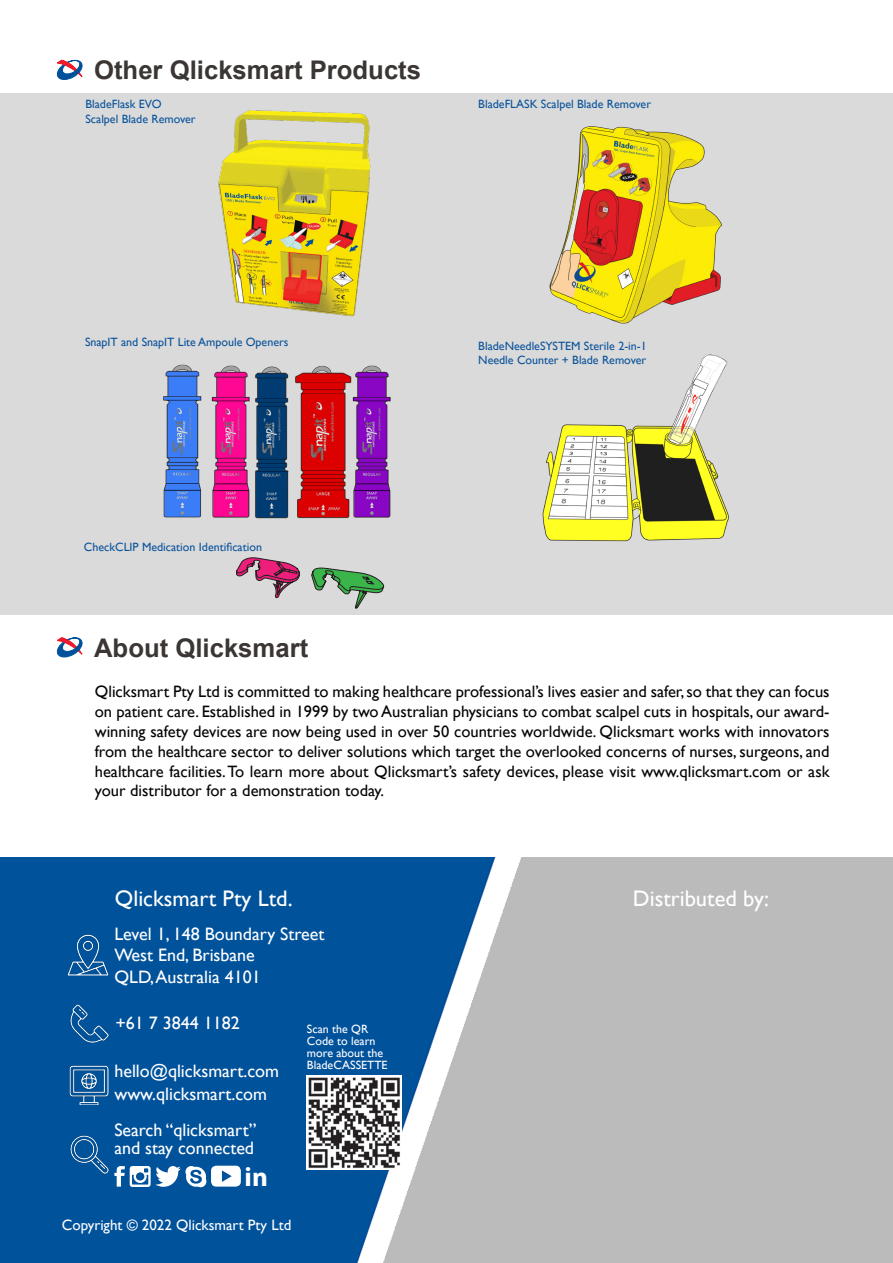
<style>
.page{position:relative;width:893px;height:1263px;background:#fff}
.page>*{position:absolute;margin:0;border:0;box-sizing:border-box;transform-origin:0 0}
.t1{font:700 27px "Myriad Pro";color:#fff}
.t2{font:700 25.65px "Arial";color:#3b3634}
.t3{font:22.5px "Gill Sans";color:#fff}
.t4{font:18px/21.6px "Gill Sans";color:#fff}
.t5{font:16.5px/19.8px "Gill Sans";color:#040503;text-align:justify}
.t6{font:15px "Gill Sans";color:#fff}
.t7{font:12px/14.4px "Gill Sans";color:#09539c}
.t8{font:12px/12px "Gill Sans";color:#fff}
</style>
<div class="page">
<img style="left:0;top:858px;width:893px;height:405px">
<img style="left:303px;top:361px;width:37px;height:162px">
<svg style="left:56px;top:59px;width:27px;height:21px"></svg>
<svg style="left:236px;top:557px;width:64px;height:43px;background:#c18aa2"></svg>
<svg style="left:311px;top:567px;width:73px;height:42px;background:#93b696"></svg>
<img style="left:66px;top:933px;width:44px;height:44px">
<img style="left:69px;top:1003px;width:41px;height:41px">
<img style="left:68px;top:1064px;width:42px;height:40px">
<img style="left:69px;top:1134px;width:41px;height:41px">
<svg style="left:114px;top:1166px;width:127px;height:21px"></svg>
<img style="left:340px;top:359px;width:61px;height:184px">
<img style="left:260px;top:360px;width:43px;height:167px">
<img style="left:150px;top:358px;width:62px;height:185px">
<img style="left:199px;top:359px;width:61px;height:184px">
<svg style="left:56px;top:637px;width:27px;height:21px"></svg>
<img style="left:214px;top:106px;width:164px;height:214px">
<img style="left:547px;top:116px;width:179px;height:213px">
<img style="left:538px;top:348px;width:194px;height:212px">
<img style="left:307px;top:1075px;width:94px;height:94px">
<h2 class="t2" style="left:94px;top:52px;width:329px">Other Qlicksmart Products</h2>
<p class="t7" style="left:85px;top:97px;width:112px">BladeFlask EVO<br>Scalpel Blade Remover</p>
<p class="t7" style="left:478px;top:97px;width:174px">BladeFLASK Scalpel Blade Remover</p>
<p class="t7" style="left:85px;top:335px;width:205px">SnapIT and SnapIT Lite Ampoule Openers</p>
<p class="t7" style="left:84px;top:540px;width:180px">CheckCLIP Medication Identification</p>
<p class="t7" style="left:478px;top:339px;width:170px">BladeNeedleSYSTEM Sterile 2-in-1<br>Needle Counter + Blade Remover</p>
<h2 class="t2" style="left:94px;top:630px;width:216px">About Qlicksmart</h2>
<p class="t5" style="left:95px;top:682px;width:736px">Qlicksmart Pty Ltd is committed to making healthcare professional’s lives easier and safer, so that they can focus on patient care. Established in 1999 by two Australian physicians to combat scalpel cuts in hospitals, our award&shy;winning safety devices are now being used in over 50 countries worldwide. Qlicksmart works with innovators from the healthcare sector to deliver solutions which target the overlooked concerns of nurses, surgeons, and healthcare facilities. To learn more about Qlicksmart’s safety devices, please visit www.qlicksmart.com or ask your distributor for a demonstration today.</p>
<h3 class="t3" style="left:115px;top:885px;width:179px">Qlicksmart Pty Ltd.</h3>
<h3 class="t3" style="left:633px;top:885px;width:138px">Distributed by:</h3>
<p class="t4" style="left:114px;top:923px;width:212px">Level 1, 148 Boundary Street<br>West End, Brisbane<br>QLD, Australia 4101</p>
<p class="t4" style="left:115px;top:1012px;width:126px">+61 7 3844 1182</p>
<p class="t8" style="left:307px;top:1023px;width:82px">Scan the QR<br>Code to learn more about the<br>BladeCASSETTE</p>
<p class="t4" style="left:114px;top:1060px;width:166px">hello@qlicksmart.com</p>
<p class="t4" style="left:114px;top:1083px;width:154px">www.qlicksmart.com</p>
<p class="t4" style="left:114px;top:1121px;width:144px;line-height:18px">Search “qlicksmart” and stay connected</p>
<h1 class="t1" style="left:245px;top:1159px;width:25px">in</h1>
<p class="t6" style="left:62px;top:1216px;width:231px">Copyright © 2022 Qlicksmart Pty Ltd</p>
</div>
